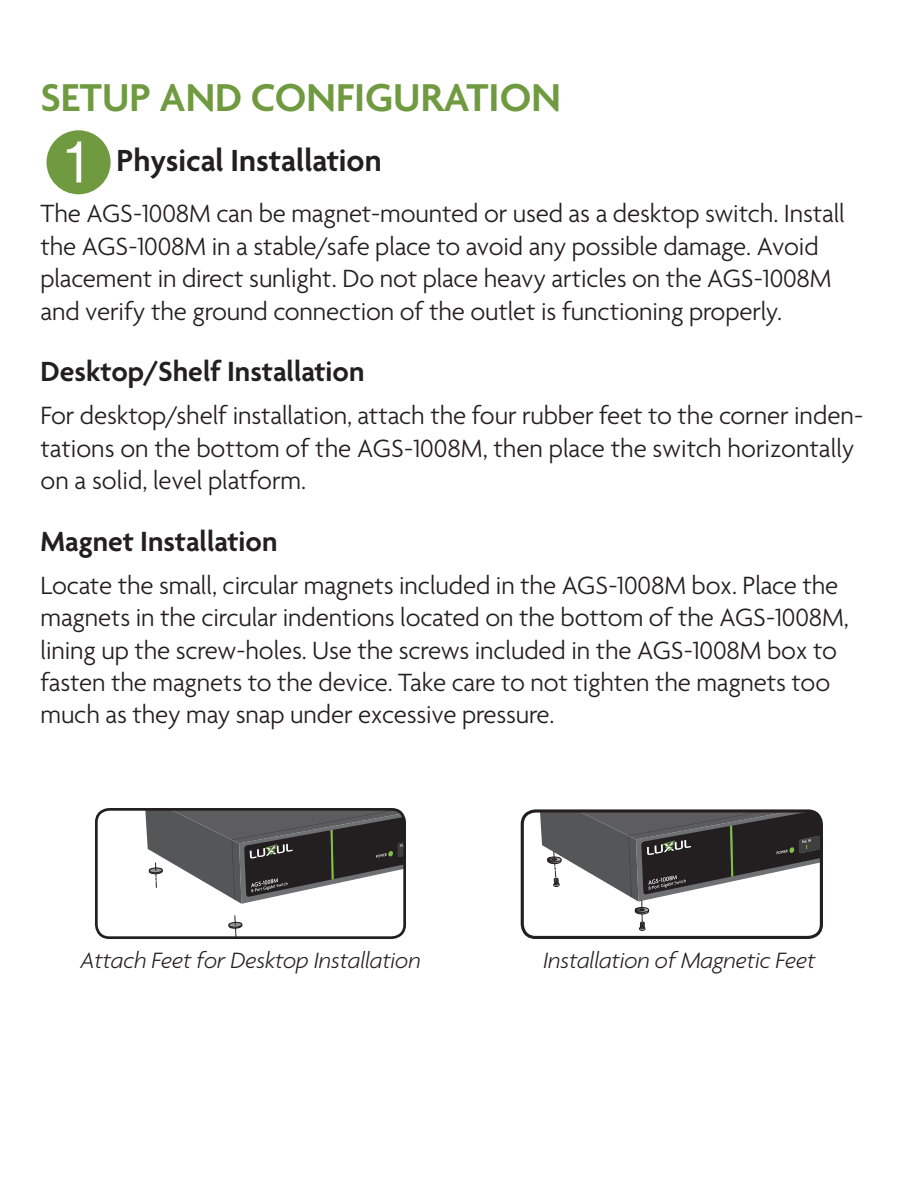
<style>
.page{position:relative;width:918px;height:1188px;background:#fff}
.page>*{position:absolute;margin:0;border:0;box-sizing:border-box;transform-origin:0 0}
.t1{font:87px "Circle Frame Neg";color:#6f9a3f}
.t2{font:600 42px "Agenda";color:#6f9a3f}
.t3{font:600 33px "Agenda";color:#231f20}
.t4{font:600 30px "Agenda";color:#231f20}
.t5{font:300 27px/32.4px "Agenda";letter-spacing:-.005em;color:#231f20}
.t6{font:italic 300 24px "Agenda";letter-spacing:-.005em;color:#231f20}
</style>
<div class="page">
<svg style="left:229px;top:916px;width:13px;height:19px"></svg>
<svg style="left:145px;top:809px;width:257px;height:95px"></svg>
<div style="left:95px;top:808px;width:311px;height:131px;border:3px solid #231f20;border-radius:13px"></div>
<svg style="left:540px;top:813px;width:279px;height:118px"></svg>
<div style="left:521px;top:809px;width:302px;height:130px;border:3px solid #231f20;border-radius:13px"></div>
<h2 class="t2" style="left:40px;top:75px;width:522px">SETUP AND CONFIGURATION</h2>
<h1 class="t1" style="left:40px;top:113px;width:78px">1</h1>
<p class="t3" style="left:117px;top:143px;width:267px">Physical Installation</p>
<p class="t5" style="left:40px;top:199px;width:806px">The AGS-1008M can be magnet-mounted or used as a desktop switch. Install the AGS-1008M in a stable/safe place to avoid any possible damage. Avoid placement in direct sunlight. Do not place heavy articles on the AGS-1008M and verify the ground connection of the outlet is functioning properly.</p>
<p class="t4" style="left:40px;top:355px;width:325px">Desktop/Shelf Installation</p>
<p class="t5" style="left:40px;top:401px;width:824px">For desktop/shelf installation, attach the four rubber feet to the corner inden&shy;tations on the bottom of the AGS-1008M, then place the switch horizontally on a solid, level platform.</p>
<p class="t4" style="left:40px;top:525px;width:238px">Magnet Installation</p>
<p class="t5" style="left:40px;top:571px;width:810px">Locate the small, circular magnets included in the AGS-1008M box. Place the magnets in the circular indentions located on the bottom of the AGS-1008M, lining up the screw-holes. Use the screws included in the AGS-1008M box to fasten the magnets to the device. Take care to not tighten the magnets too much as they may snap under excessive pressure.</p>
<p class="t6" style="left:80px;top:946px;width:342px">Attach Feet for Desktop Installation</p>
<p class="t6" style="left:543px;top:946px;width:274px">Installation of Magnetic Feet</p>
</div>
